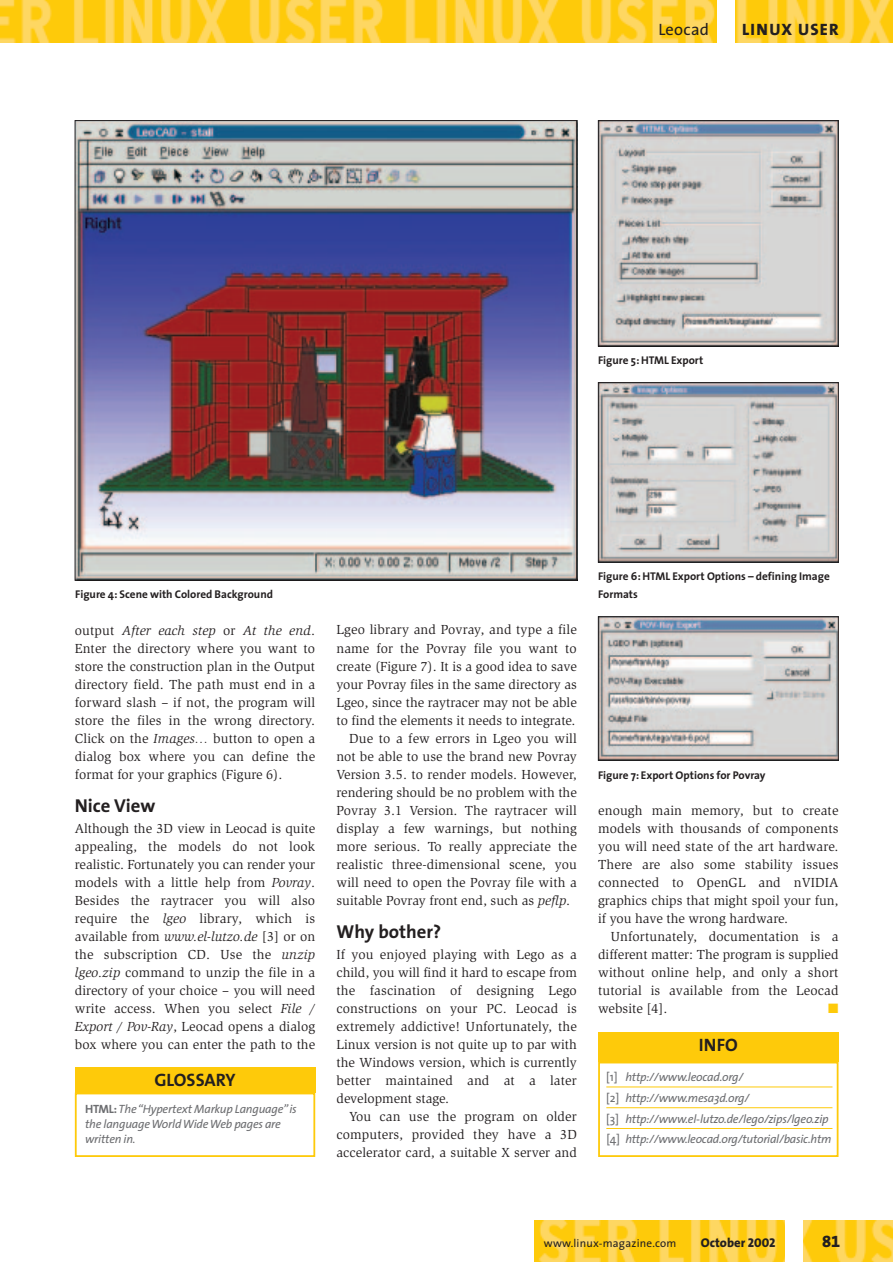
<style>
.page{position:relative;width:893px;height:1262px;background:#fff}
.page>*{position:absolute;margin:0;border:0;box-sizing:border-box;transform-origin:0 0}
.t1{font:700 18.75px "The Sans";color:#231f20}
.t2{font:18px "The Sans Bold Caps";color:#231f20}
.t3{font:16.5px "The Sans Extra Bold Caps";letter-spacing:.07em;color:#231f20}
.t4{font:16.5px "The Sans";letter-spacing:.02em;color:#231f20}
.t5{font:16.5px "The Sans Extra Bold Expert";color:#231f20}
.t6{font:13.5px/18px "Slimbach";color:#231f20;text-align:justify}
.t7{font:13.5px "Zapf Dingbats";color:#feca0a}
.t8{font:800 12.75px "The Sans";color:#231f20}
.t9{font:italic 12px/20.7px "The Sans";letter-spacing:-.02em;color:#6c6d70}
.t10{font:700 11.25px/18px "The Sans";color:#231f20}
.t11{font:11.25px "The Sans";letter-spacing:.02em;color:#231f20}
.s1{font-style:italic}
.s2{font-weight:700;font-style:normal}
.s3{font-style:normal}
.s4{font-family:"The Sans Extra Bold Caps";font-weight:400}
</style>
<div class="page">
<img style="left:534px;top:1220px;width:358px;height:42px">
<div style="left:785px;top:1220px;width:17px;height:42px;background:#fff"></div>
<img style="left:1px;top:0;width:891px;height:43px">
<div style="left:717px;top:0;width:17px;height:43px;background:#fff"></div>
<img style="left:77px;top:121px;width:501px;height:459px">
<img style="left:600px;top:122px;width:236px;height:222px">
<div style="left:598px;top:120px;width:240px;height:226px;border:1px solid #231f20"></div>
<img style="left:600px;top:384px;width:236px;height:176px">
<div style="left:598px;top:382px;width:240px;height:180px;border:1px solid #231f20"></div>
<img style="left:600px;top:618px;width:236px;height:140px">
<div style="left:598px;top:616px;width:240px;height:144px;border:1px solid #231f20"></div>
<hr style="left:606px;top:1086px;width:226px;height:1px;background:#feca0a">
<hr style="left:606px;top:1107px;width:226px;height:1px;background:#feca0a">
<hr style="left:606px;top:1128px;width:226px;height:1px;background:#feca0a">
<div style="left:598px;top:1061px;width:240px;height:96px;border:2px solid #feca0a"></div>
<div style="left:598px;top:1031px;width:240px;height:30px;background:#feca0a"></div>
<div style="left:75px;top:1092px;width:240px;height:65px;border:2px solid #feca0a"></div>
<div style="left:75px;top:1067px;width:240px;height:25px;background:#feca0a"></div>
<p class="t4" style="left:658px;top:23px;width:52px">Leocad</p>
<p class="t3" style="left:742px;top:20px;width:98px">LINUX USER</p>
<p class="t10" style="left:598px;top:353px;width:107px">Figure 5: HTML Export</p>
<p class="t10" style="left:75px;top:587px;width:199px">Figure 4: Scene with Colored Background</p>
<p class="t6" style="left:75px;top:622px;width:242px">output <span class="s1">After each step</span> or <span class="s1">At the end</span>.<br>Enter the directory where you want to store the construction plan in the Output directory field. The path must end in a forward slash – if not, the program will store the files in the wrong directory.<br>Click on the <span class="s1">Images…</span> button to open a dialog box where you can define the format for your graphics (Figure 6).</p>
<h1 class="t1" style="left:75px;top:798px;width:82px">Nice View</h1>
<p class="t6" style="left:75px;top:820px;width:242px">Although the 3D view in Leocad is quite appealing, the models do not look realistic. Fortunately you can render your models with a little help from <span class="s1">Povray</span>.<br>Besides the raytracer you will also require the <span class="s1">lgeo</span> library, which is available from <span class="s1">www.el-lutzo.de</span> [3] or on the subscription CD. Use the <span class="s1">unzip lgeo.zip</span> command to unzip the file in a directory of your choice – you will need write access. When you select <span class="s1">File / Export / Pov-Ray</span>, Leocad opens a dialog box where you can enter the path to the</p>
<h2 class="t2" style="left:154px;top:1069px;width:83px">GLOSSARY</h2>
<p class="t9" style="left:85px;top:1102px;width:213px;line-height:15px"><span class="s2">HTML:</span>The “Hypertext Markup Language”is the language World Wide Web pages are written in.</p>
<p class="t6" style="left:336px;top:622px;width:242px">Lgeo library and Povray, and type a file</p>
<p class="t6" style="left:336px;top:640px;width:242px">name for the Povray file you want to</p>
<p class="t6" style="left:336px;top:658px;width:242px">create (Figure 7). It is a good idea to save</p>
<p class="t6" style="left:336px;top:676px;width:242px">your Povray files in the same directory as</p>
<p class="t6" style="left:336px;top:694px;width:242px">Lgeo, since the raytracer may not be able</p>
<p class="t6" style="left:336px;top:712px;width:240px">to find the elements it needs to integrate.</p>
<p class="t6" style="left:349px;top:730px;width:229px">Due to a few errors in Lgeo you will</p>
<p class="t6" style="left:336px;top:748px;width:242px">not be able to use the brand new Povray</p>
<p class="t6" style="left:336px;top:766px;width:242px">Version 3.5. to render models. However,</p>
<p class="t6" style="left:336px;top:784px;width:242px">rendering should be no problem with the</p>
<p class="t6" style="left:336px;top:802px;width:242px">Povray 3.1 Version. The raytracer will</p>
<p class="t6" style="left:336px;top:820px;width:242px">display a few warnings, but nothing</p>
<p class="t6" style="left:336px;top:838px;width:242px">more serious. To really appreciate the</p>
<p class="t6" style="left:336px;top:856px;width:242px">realistic three-dimensional scene, you</p>
<p class="t6" style="left:336px;top:874px;width:242px">will need to open the Povray file with a</p>
<p class="t6" style="left:336px;top:892px;width:235px">suitable Povray front end, such as <span class="s1">peflp</span>.</p>
<h1 class="t1" style="left:336px;top:924px;width:106px">Why bother?</h1>
<p class="t6" style="left:336px;top:946px;width:242px">If you enjoyed playing with Lego as a child, you will find it hard to escape from the fascination of designing Lego constructions on your PC. Leocad is extremely addictive! Unfortunately, the Linux version is not quite up to par with the Windows version, which is currently better maintained and at a later development stage.</p>
<p class="t6" style="left:336px;top:1108px;width:242px;text-indent:13px">You can use the program on older computers, provided they have a 3D accelerator card, a suitable X server and</p>
<p class="t10" style="left:598px;top:569px;width:233px">Figure 6: HTML Export Options – defining Image<br>Formats</p>
<p class="t10" style="left:598px;top:767px;width:169px">Figure 7: Export Options for Povray</p>
<p class="t6" style="left:598px;top:802px;width:242px">enough main memory, but to create models with thousands of components you will need state of the art hardware.<br>There are also some stability issues connected to OpenGL and nVIDIA graphics chips that might spoil your fun, if you have the wrong hardware.</p>
<p class="t6" style="left:598px;top:928px;width:242px;text-indent:13px">Unfortunately, documentation is a different matter: The program is supplied without online help, and only a short tutorial is available from the Leocad website [4].</p>
<p class="t7" style="left:828px;top:1001px;width:12px">■</p>
<h2 class="t2" style="left:698px;top:1034px;width:41px">INFO</h2>
<p class="t9" style="left:606px;top:1068px;width:227px"><span class="s3">[1]</span> http://www.leocad.org/<br><span class="s3">[2]</span> http://www.mesa3d.org/<br><span class="s3">[3]</span> http://www.el-lutzo.de/lego/zips/lgeo.zip <span class="s3">[4]</span> http://www.leocad.org/tutorial/basic.htm</p>
<p class="t11" style="left:543px;top:1238px;width:134px">www.linux-magazine.com</p>
<p class="t8" style="left:700px;top:1237px;width:76px">October <span class="s4">2002</span></p>
<p class="t5" style="left:822px;top:1231px;width:20px">81</p>
</div>
